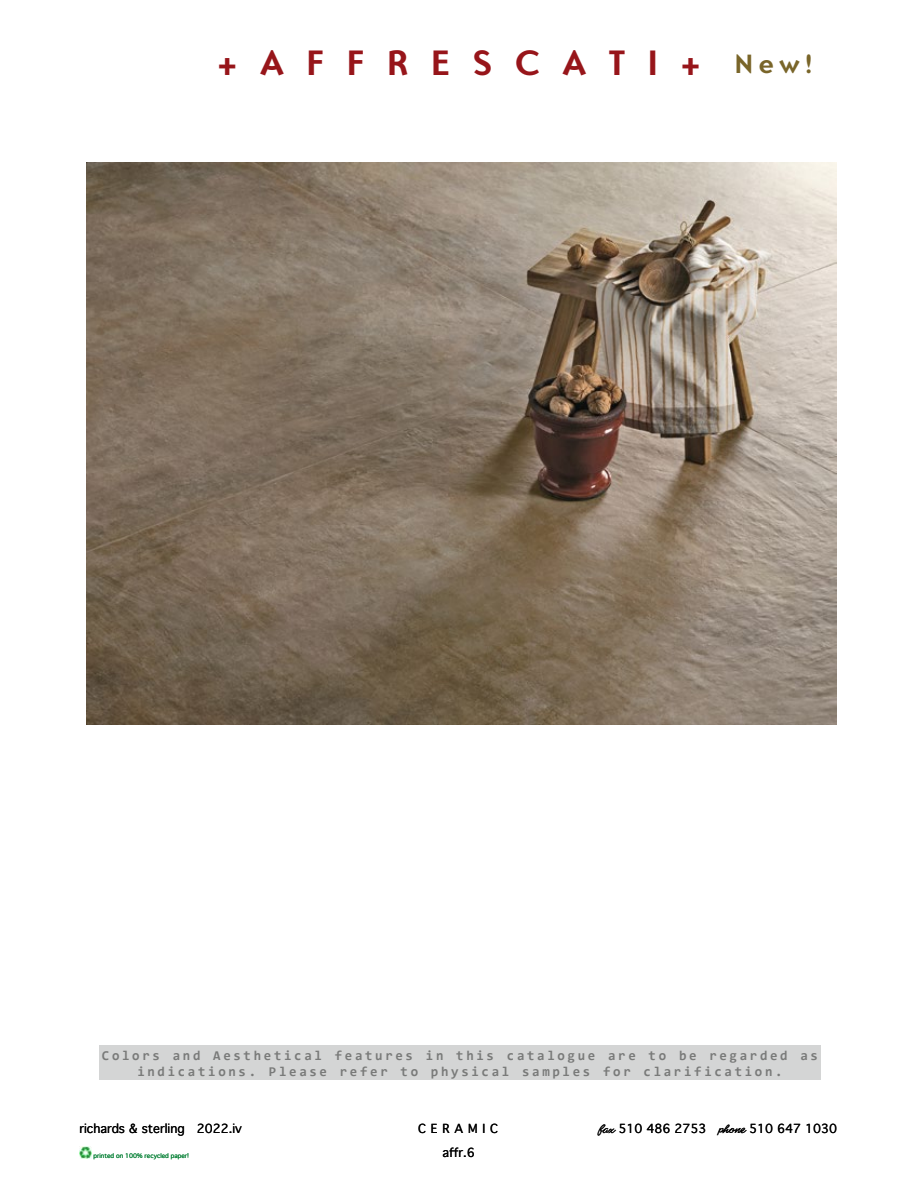
<style>
.page{position:relative;width:918px;height:1188px;background:#fff}
.page>*{position:absolute;margin:0;border:0;box-sizing:border-box;transform-origin:0 0}
.t1{font:700 36px "Ottomat OT";color:#97151a}
.t2{font:700 13.5px/16.2px "Consolas";letter-spacing:.2em;color:#797a79;text-align:center}
.t3{font:12px "Geneva";color:#000}
.t4{font:12px "Geneva";letter-spacing:.4em;color:#000}
.t5{font:6px "Geneva";color:#007e31}
.s1{font-size:27px;color:#796529}
.s2{font-family:"CC Matinee Idol"}
</style>
<div class="page">
<svg style="left:79px;top:1146px;width:12px;height:13px"></svg>
<div style="left:99px;top:1045px;width:722px;height:35px;background:#d4d5d5"></div>
<img style="left:86px;top:162px;width:750px;height:563px">
<h1 class="t1" style="left:217px;top:40px;width:597px">+ A F F R E S C A T I + <span class="s1">New!</span></h1>
<p class="t2" style="left:102px;top:1047px;width:718px">Colors and Aesthetical features in this catalogue are to be regarded as indications. Please refer to physical samples for clarification.</p>
<p class="t3" style="left:79px;top:1122px;width:164px">richards &amp; sterling 2022.iv</p>
<p class="t4" style="left:418px;top:1122px;width:81px">CERAMIC</p>
<p class="t3" style="left:598px;top:1122px;width:240px"><span class="s2">fax</span> 510 486 2753 <span class="s2">phone</span> 510 647 1030</p>
<p class="t5" style="left:94px;top:1153px;width:97px">printed on 100% recycled paper!</p>
<p class="t3" style="left:442px;top:1146px;width:34px">affr.6</p>
<p class="t3" style="left:449px;top:1146px;width:11px">f</p>
</div>
